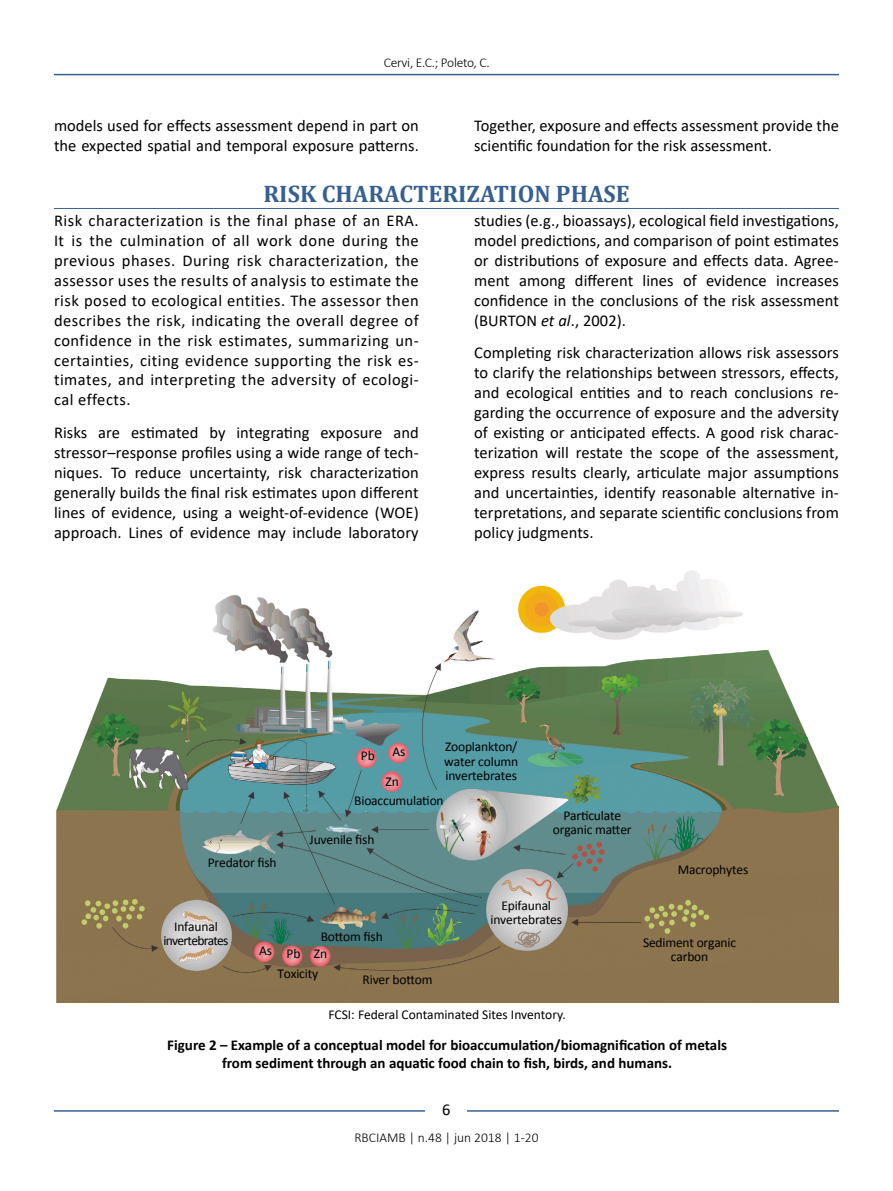
<style>
.page{position:relative;width:893px;height:1191px;background:#fff}
.page>*{position:absolute;margin:0;border:0;box-sizing:border-box;transform-origin:0 0}
.t1{font:700 24px "Cambria";color:#365f92}
.t2{font:16.5px/20px "Calibri";color:#000;text-align:justify}
.t3{font:700 15px/18px "Calibri";color:#000;text-align:center}
.t4{font:13.5px/14.2px "Calibri";letter-spacing:-.015em;color:#000;text-align:center}
.t5{font:300 13.5px "Calibri";color:#000}
.t6{font:13.5px/14.2px "Calibri";letter-spacing:-.055em;color:#000;text-align:center}
.t7{font:300 13.5px "Calibri";letter-spacing:-.02em;color:#000}
.s1{font-style:italic}
</style>
<div class="page">
<hr style="left:54px;top:74px;width:785px;height:1px;background:#365f92">
<hr style="left:54px;top:1110px;width:785px;height:1px;background:#365f92">
<div style="left:426px;top:1096px;width:41px;height:26px;background:#fff"></div>
<hr style="left:54px;top:208px;width:785px;height:1px;background:#365f92">
<img style="left:57px;top:570px;width:782px;height:432px">
<p class="t7" style="left:384px;top:54px;width:107px">Cervi, E.C.; Poleto, C.</p>
<p class="t2" style="left:54px;top:116px;width:366px">models used for effects assessment depend in part on the expected spatial and temporal exposure patterns.</p>
<p class="t2" style="left:474px;top:116px;width:366px">Together, exposure and effects assessment provide the scientific foundation for the risk assessment.</p>
<h1 class="t1" style="left:263px;top:177px;width:368px">RISK CHARACTERIZATION PHASE</h1>
<p class="t2" style="left:54px;top:210px;width:366px">Risk characterization is the final phase of an ERA.<br>It is the culmination of all work done during the previous phases. During risk characterization, the assessor uses the results of analysis to estimate the risk posed to ecological entities. The assessor then describes the risk, indicating the overall degree of confidence in the risk estimates, summarizing un&shy;certainties, citing evidence supporting the risk es&shy;timates, and interpreting the adversity of ecologi&shy;cal effects.</p>
<p class="t2" style="left:54px;top:422px;width:366px">Risks are estimated by integrating exposure and stressor–response profiles using a wide range of tech&shy;niques. To reduce uncertainty, risk characterization generally builds the final risk estimates upon different lines of evidence, using a weight-of-evidence (WOE) approach. Lines of evidence may include laboratory</p>
<p class="t2" style="left:474px;top:210px;width:366px">studies (e.g., bioassays), ecological field investigations, model predictions, and comparison of point estimates or distributions of exposure and effects data. Agree&shy;ment among different lines of evidence increases confidence in the conclusions of the risk assessment (BURTON <span class="s1">et al</span>., 2002).</p>
<p class="t2" style="left:474px;top:342px;width:366px">Completing risk characterization allows risk assessors to clarify the relationships between stressors, effects, and ecological entities and to reach conclusions re&shy;garding the occurrence of exposure and the adversity of existing or anticipated effects. A good risk charac&shy;terization will restate the scope of the assessment, express results clearly, articulate major assumptions and uncertainties, identify reasonable alternative in&shy;terpretations, and separate scientific conclusions from policy judgments.</p>
<p class="t4" style="left:208px;top:855px;width:70px">Predator fish</p>
<p class="t4" style="left:361px;top:748px;width:15px">Pb</p>
<p class="t4" style="left:393px;top:744px;width:14px">As</p>
<p class="t4" style="left:386px;top:774px;width:15px">Zn</p>
<p class="t4" style="left:444px;top:740px;width:76px;text-align:justify">Zooplankton/ water column invertebrates</p>
<p class="t4" style="left:354px;top:793px;width:91px">Bioaccumulation</p>
<p class="t4" style="left:310px;top:832px;width:66px">Juvenile fish</p>
<p class="t4" style="left:553px;top:808px;width:80px">Particulate organic matter</p>
<p class="t6" style="left:163px;top:919px;width:67px">Infaunal invertebrates</p>
<p class="t4" style="left:259px;top:943px;width:14px">As</p>
<p class="t4" style="left:287px;top:947px;width:15px">Pb</p>
<p class="t4" style="left:321px;top:929px;width:64px">Bottom fish</p>
<p class="t4" style="left:314px;top:947px;width:15px">Zn</p>
<p class="t4" style="left:490px;top:898px;width:73px">Epifaunal invertebrates</p>
<p class="t4" style="left:277px;top:966px;width:42px">Toxicity</p>
<p class="t4" style="left:363px;top:972px;width:71px">River bottom</p>
<p class="t4" style="left:678px;top:862px;width:72px">Macrophytes</p>
<p class="t4" style="left:643px;top:935px;width:95px">Sediment organic carbon</p>
<p class="t4" style="left:328px;top:1007px;width:239px">FCSI: Federal Contaminated Sites Inventory.</p>
<p class="t3" style="left:167px;top:1035px;width:561px">Figure 2 – Example of a conceptual model for bioaccumulation/biomagnification of metals from sediment through an aquatic food chain to fish, birds, and humans.</p>
<p class="t2" style="left:442px;top:1099px;width:10px">6</p>
<p class="t5" style="left:354px;top:1129px;width:186px">RBCIAMB | n.48 | jun 2018 | 1-20</p>
</div>
